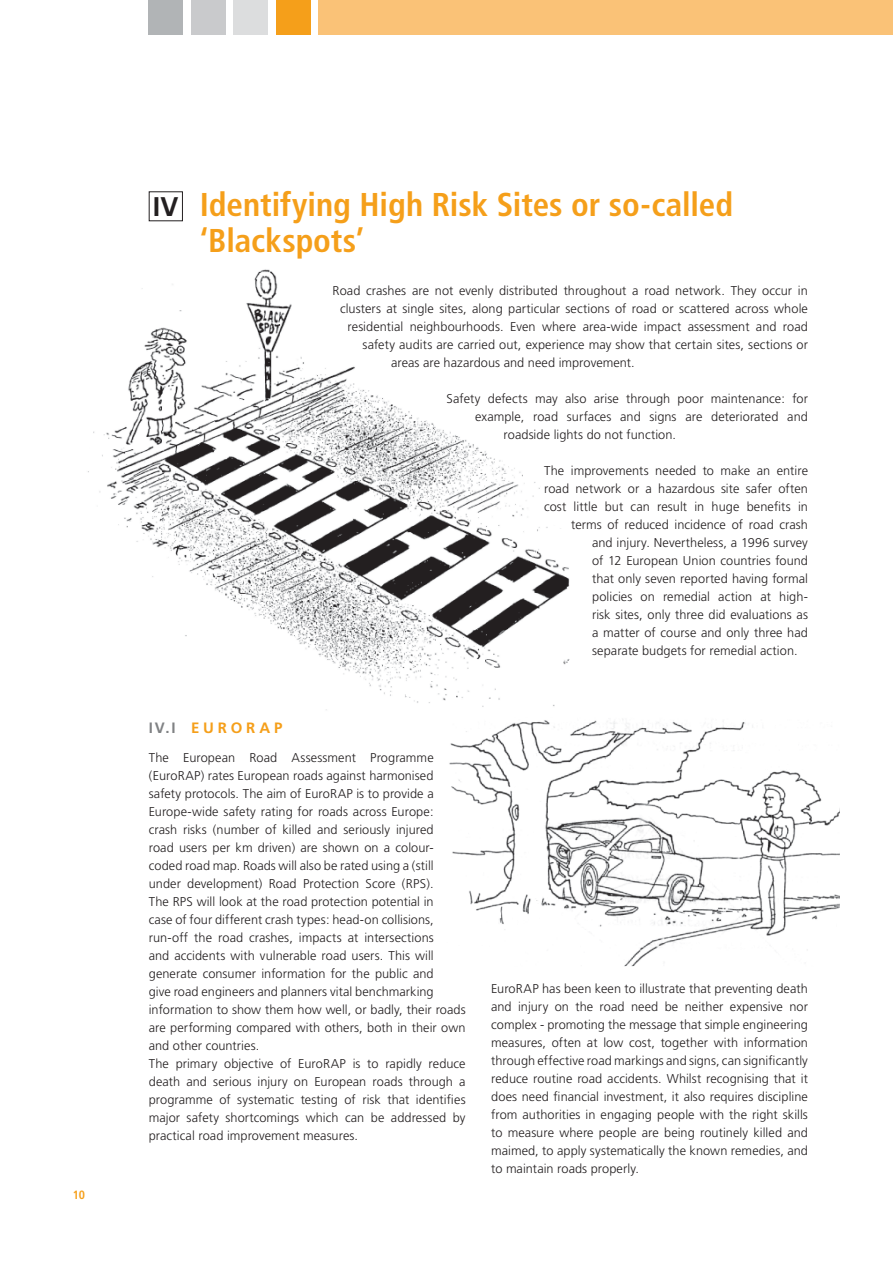
<style>
.page{position:relative;width:893px;height:1263px;background:#fff}
.page>*{position:absolute;margin:0;border:0;box-sizing:border-box;transform-origin:0 0}
.t1{font:700 condensed 33px/36px "Frutiger";color:#f59f1a}
.t2{font:700 15px "Frutiger";letter-spacing:.255em;color:#f59f1a}
.t3{font:300 12.75px/18px "Frutiger";letter-spacing:.005em;color:#231f20}
.t4{font:700 condensed 12px "Frutiger";color:#f59f1a}
.s1{font-stretch:normal;font-size:27px;color:#231f20}
.s2{color:#808284}
</style>
<div class="page">
<div style="left:149px;top:0;width:34px;height:34px;background:#b1b4b6"></div>
<div style="left:191px;top:0;width:34px;height:34px;background:#c9cacc"></div>
<div style="left:234px;top:0;width:34px;height:34px;background:#dcddde"></div>
<div style="left:276px;top:0;width:34px;height:34px;background:#f59f1a"></div>
<div style="left:319px;top:0;width:574px;height:34px;background:#fac277"></div>
<img style="left:88px;top:269px;width:482px;height:441px">
<img style="left:449px;top:719px;width:391px;height:247px">
<p class="t4" style="left:73px;top:1190px;width:14px">10</p>
<h1 class="t1" style="left:200px;top:189px;width:535px;text-indent:-47px"><span class="s1">IV</span> Identifying High Risk Sites or so-called ‘Blackspots’</h1>
<p class="t3" style="left:333px;top:283px;width:477px">Road crashes are not evenly distributed throughout a road network. They occur in</p>
<p class="t3" style="left:340px;top:301px;width:469px">clusters at single sites, along particular sections of road or scattered across whole</p>
<p class="t3" style="left:348px;top:319px;width:462px">residential neighbourhoods. Even where area-wide impact assessment and road</p>
<p class="t3" style="left:363px;top:337px;width:447px">safety audits are carried out, experience may show that certain sites, sections or</p>
<p class="t3" style="left:391px;top:355px;width:245px">areas are hazardous and need improvement.</p>
<p class="t3" style="left:447px;top:391px;width:363px">Safety defects may also arise through poor maintenance: for</p>
<p class="t3" style="left:475px;top:409px;width:334px">example, road surfaces and signs are deteriorated and</p>
<p class="t3" style="left:504px;top:427px;width:174px">roadside lights do not function.</p>
<p class="t3" style="left:544px;top:463px;width:265px">The improvements needed to make an entire</p>
<p class="t3" style="left:544px;top:481px;width:265px">road network or a hazardous site safer often</p>
<p class="t3" style="left:544px;top:499px;width:265px">cost little but can result in huge benefits in</p>
<p class="t3" style="left:571px;top:517px;width:238px">terms of reduced incidence of road crash</p>
<p class="t3" style="left:592px;top:535px;width:217px">and injury. Nevertheless, a 1996 survey</p>
<p class="t3" style="left:592px;top:553px;width:217px">of 12 European Union countries found</p>
<p class="t3" style="left:592px;top:571px;width:217px">that only seven reported having formal</p>
<p class="t3" style="left:592px;top:589px;width:217px">policies on remedial action at high-</p>
<p class="t3" style="left:592px;top:607px;width:217px">risk sites, only three did evaluations as</p>
<p class="t3" style="left:592px;top:625px;width:217px">a matter of course and only three had</p>
<p class="t3" style="left:592px;top:643px;width:207px">separate budgets for remedial action.</p>
<p class="t2" style="left:149px;top:722px;width:135px"><span class="s2">IV.I</span> EURORAP</p>
<p class="t3" style="left:149px;top:749px;width:318px">The European Road Assessment Programme (EuroRAP) rates European roads against harmonised safety protocols. The aim of EuroRAP is to provide a Europe-wide safety rating for roads across Europe:<br>crash risks (number of killed and seriously injured<br>road users per km driven) are shown on a colour&shy;coded road map. Roads will also be rated using a (still under development) Road Protection Score (RPS).<br>The RPS will look at the road protection potential in<br>case of four different crash types: head-on collisions, run-off the road crashes, impacts at intersections<br>and accidents with vulnerable road users. This will generate consumer information for the public and<br>give road engineers and planners vital benchmarking information to show them how well, or badly, their roads are performing compared with others, both in their own and other countries.<br>The primary objective of EuroRAP is to rapidly reduce death and serious injury on European roads through a programme of systematic testing of risk that identifies major safety shortcomings which can be addressed by practical road improvement measures.</p>
<p class="t3" style="left:491px;top:981px;width:318px;text-align:justify">EuroRAP has been keen to illustrate that preventing death and injury on the road need be neither expensive nor complex - promoting the message that simple engineering measures, often at low cost, together with information through effective road markings and signs, can significantly reduce routine road accidents. Whilst recognising that it does need financial investment, it also requires discipline from authorities in engaging people with the right skills to measure where people are being routinely killed and maimed, to apply systematically the known remedies, and to maintain roads properly.</p>
</div>
